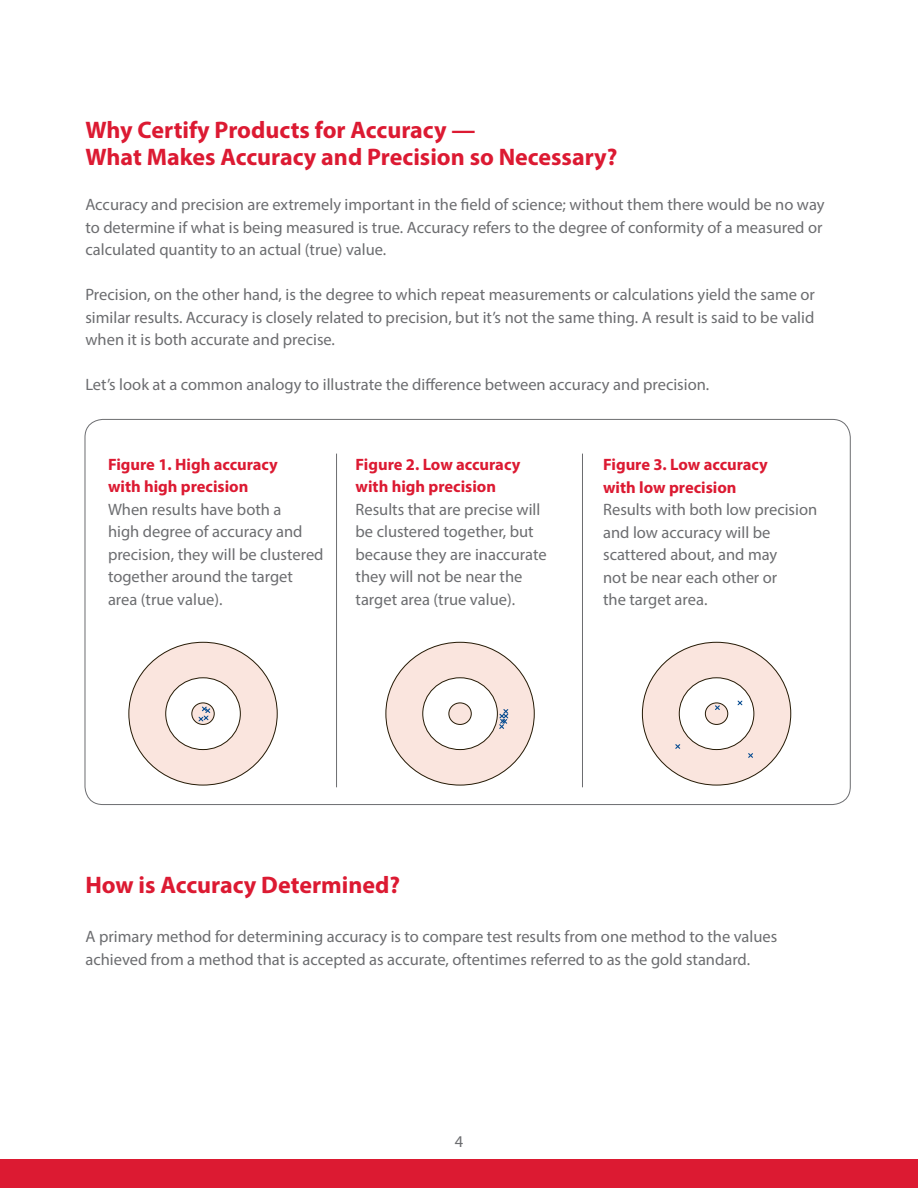
<style>
.page{position:relative;width:918px;height:1188px;background:#fff}
.page>*{position:absolute;margin:0;border:0;box-sizing:border-box;transform-origin:0 0}
.t1{font:700 24px/27px "Myriad Pro";color:#dc1a32}
.t2{font:16.5px/22.5px "Myriad Pro";color:#6c6d70}
.t3{font:700 16.5px/22.5px "Myriad Pro";color:#dc1a32}
</style>
<div class="page">
<div style="left:129px;top:642px;width:148px;height:143px;background:#fae5de;border-radius:50%"></div>
<div style="left:166px;top:678px;width:74px;height:72px;background:#fff;border-radius:50%"></div>
<div style="left:165px;top:677px;width:76px;height:73px;border:1px solid #251a05;border-radius:50%"></div>
<svg style="left:192px;top:703px;width:22px;height:21px"></svg>
<div style="left:192px;top:703px;width:23px;height:22px;border:1px solid #251a05;border-radius:50%"></div>
<svg style="left:199px;top:707px;width:11px;height:14px"></svg>
<div style="left:386px;top:642px;width:148px;height:143px;background:#fae5de;border-radius:50%"></div>
<div style="left:423px;top:678px;width:74px;height:72px;background:#fff;border-radius:50%"></div>
<div style="left:422px;top:677px;width:76px;height:73px;border:1px solid #251a05;border-radius:50%"></div>
<div style="left:449px;top:703px;width:22px;height:21px;background:#fae5de;border-radius:50%"></div>
<div style="left:449px;top:703px;width:23px;height:22px;border:1px solid #251a05;border-radius:50%"></div>
<svg style="left:499px;top:709px;width:9px;height:20px"></svg>
<div style="left:642px;top:642px;width:149px;height:143px;background:#fae5de;border-radius:50%"></div>
<div style="left:679px;top:678px;width:75px;height:72px;background:#fff;border-radius:50%"></div>
<div style="left:679px;top:677px;width:75px;height:73px;border:1px solid #251a05;border-radius:50%"></div>
<div style="left:705px;top:703px;width:23px;height:21px;background:#fae5de;border-radius:50%"></div>
<div style="left:705px;top:703px;width:23px;height:22px;border:1px solid #251a05;border-radius:50%"></div>
<svg style="left:738px;top:701px;width:4px;height:4px"></svg>
<svg style="left:715px;top:705px;width:5px;height:5px"></svg>
<svg style="left:675px;top:744px;width:5px;height:5px"></svg>
<svg style="left:748px;top:753px;width:5px;height:5px"></svg>
<hr style="left:336px;top:454px;width:1px;height:333px;background:#6c6d70">
<hr style="left:582px;top:454px;width:1px;height:333px;background:#6c6d70">
<div style="left:0;top:1160px;width:918px;height:28px;background:#dc1a32"></div>
<h1 class="t1" style="left:85px;top:116px;width:534px">Why Certify Products for Accuracy —<br>What Makes Accuracy and Precision so Necessary?</h1>
<p class="t2" style="left:85px;top:193px;width:741px">Accuracy and precision are extremely important in the field of science; without them there would be no way to determine if what is being measured is true. Accuracy refers to the degree of conformity of a measured or calculated quantity to an actual (true) value.</p>
<p class="t2" style="left:85px;top:283px;width:731px;text-align:justify">Precision, on the other hand, is the degree to which repeat measurements or calculations yield the same or similar results. Accuracy is closely related to precision, but it’s not the same thing. A result is said to be valid when it is both accurate and precise.</p>
<p class="t2" style="left:85px;top:373px;width:625px">Let’s look at a common analogy to illustrate the difference between accuracy and precision.</p>
<p class="t3" style="left:108px;top:453px;width:171px">Figure 1. High accuracy with high precision</p>
<p class="t2" style="left:108px;top:498px;width:217px">When results have both a<br>high degree of accuracy and precision, they will be clustered together around the target area (true value).</p>
<p class="t3" style="left:356px;top:453px;width:166px">Figure 2. Low accuracy with high precision</p>
<p class="t2" style="left:356px;top:498px;width:193px">Results that are precise will be clustered together, but because they are inaccurate they will not be near the target area (true value).</p>
<p class="t3" style="left:603px;top:453px;width:166px">Figure 3. Low accuracy with low precision</p>
<p class="t2" style="left:603px;top:498px;width:216px">Results with both low precision and low accuracy will be scattered about, and may<br>not be near each other or<br>the target area.</p>
<h1 class="t1" style="left:85px;top:870px;width:316px">How is Accuracy Determined?</h1>
<p class="t2" style="left:85px;top:925px;width:693px">A primary method for determining accuracy is to compare test results from one method to the values achieved from a method that is accepted as accurate, oftentimes referred to as the gold standard.</p>
<p class="t2" style="left:455px;top:1130px;width:10px">4</p>
</div>
